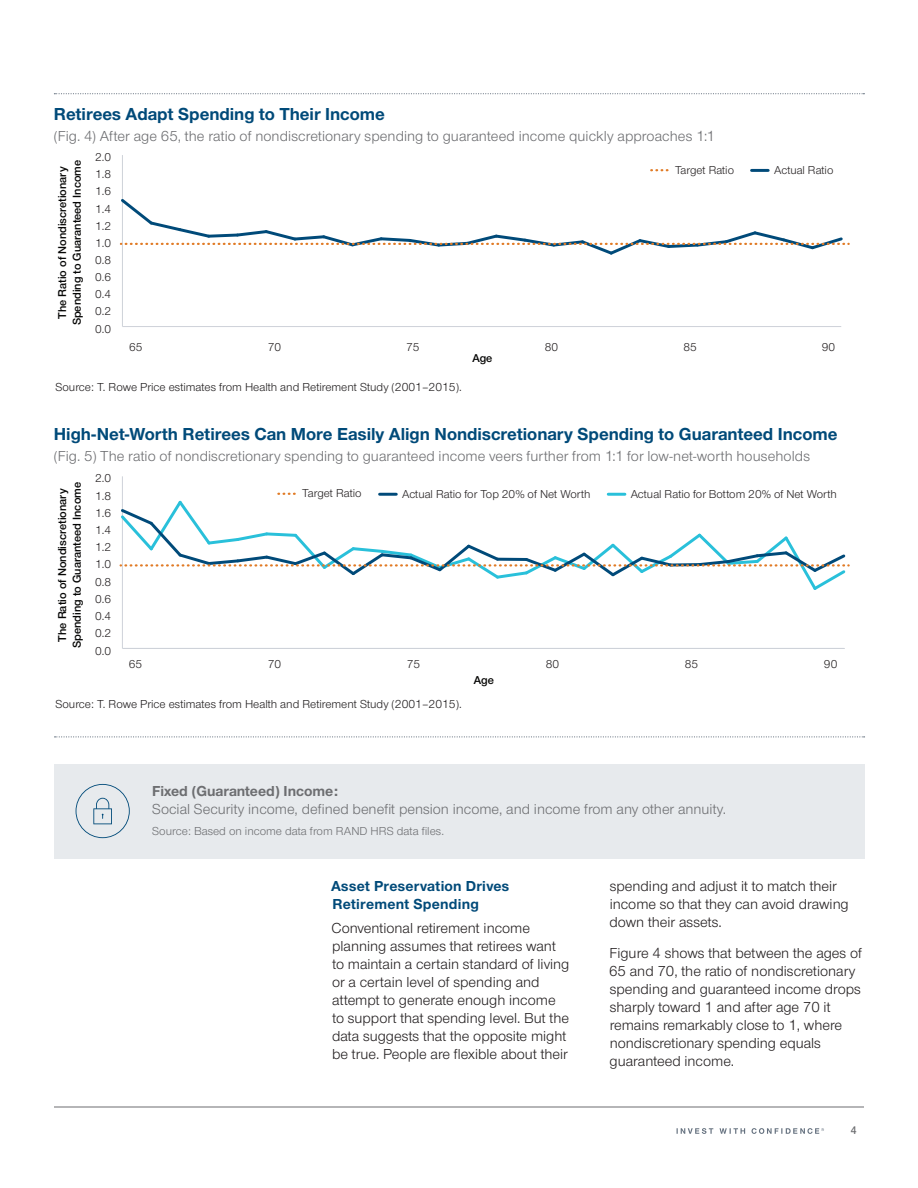
<style>
.page{position:relative;width:918px;height:1188px;background:#fff}
.page>*{position:absolute;margin:0;border:0;box-sizing:border-box;transform-origin:0 0}
.t1{font:700 18px "Nimbus Sans Novus";color:#004a79}
.t2{font:15px/18px "Nimbus Sans Novus";color:#231f20}
.t3{font:15px "Nimbus Sans Novus";letter-spacing:.005em;color:#6c6d70}
.t4{font:15px "Nimbus Sans Novus";color:#6d6e71}
.t5{font:700 15px/18px "Nimbus Sans Novus";letter-spacing:.015em;color:#004a79}
.t6{font:700 15px "Nimbus Sans Novus";color:#6d6e71}
.t7{font:12px "Nimbus Sans Novus";color:#201d1e}
.t8{font:12px "Nimbus Sans Novus";color:#6d6e71}
.t9{font:11.85px "Nimbus Sans Novus";color:#231f20}
.t10{font:600 11.85px/14.9px "Nimbus Sans Novus";color:#050504;text-align:center}
.t11{font:600 11.25px "Nimbus Sans Novus";color:#6c6d70}
</style>
<div class="page">
<hr style="left:54px;top:1107px;width:810px;height:1px;background:#6c6d70">
<svg style="left:677px;top:1128px;width:147px;height:6px"></svg>
<div style="left:54px;top:764px;width:709px;height:94px;background:#e7eaed"></div>
<hr style="left:752px;top:169px;width:16px;height:3px;background:#004a79">
<hr style="left:122px;top:326px;width:719px;height:1px;background:#ced2d9">
<hr style="left:122px;top:155px;width:1px;height:172px;background:#ced2d9">
<svg style="left:119px;top:199px;width:730px;height:56px"></svg>
<svg style="left:651px;top:169px;width:16px;height:2px"></svg>
<svg style="left:54px;top:93px;width:810px;height:1px"></svg>
<hr style="left:122px;top:648px;width:722px;height:1px;background:#ced2d9">
<hr style="left:122px;top:476px;width:1px;height:172px;background:#ced2d9">
<svg style="left:119px;top:493px;width:730px;height:97px"></svg>
<hr style="left:123px;top:648px;width:722px;height:1px;background:#ced2d9">
<hr style="left:380px;top:493px;width:16px;height:3px;background:#004a79">
<hr style="left:608px;top:493px;width:17px;height:3px;background:#29c0da">
<div style="left:130px;top:764px;width:734px;height:94px;background:#e7eaed"></div>
<svg style="left:76px;top:784px;width:54px;height:54px"></svg>
<svg style="left:55px;top:736px;width:810px;height:1px"></svg>
<p class="t1" style="left:54px;top:102px;width:333px">Retirees Adapt Spending to Their Income</p>
<p class="t3" style="left:54px;top:126px;width:663px">(Fig. 4) After age 65, the ratio of nondiscretionary spending to guaranteed income quickly approaches 1:1</p>
<p class="t10" style="left:54px;top:325px;width:167px;rotate:-90deg">The Ratio of Nondiscretionary<br>Spending to Guaranteed Income</p>
<p class="t9" style="left:95px;top:149px;width:17px">2.0</p>
<p class="t9" style="left:95px;top:167px;width:17px">1.8</p>
<p class="t9" style="left:95px;top:184px;width:17px">1.6</p>
<p class="t9" style="left:95px;top:201px;width:17px">1.4</p>
<p class="t9" style="left:95px;top:218px;width:17px">1.2</p>
<p class="t9" style="left:95px;top:235px;width:17px">1.0</p>
<p class="t9" style="left:95px;top:252px;width:17px">0.8</p>
<p class="t9" style="left:95px;top:270px;width:17px">0.6</p>
<p class="t9" style="left:95px;top:287px;width:17px">0.4</p>
<p class="t9" style="left:95px;top:304px;width:17px">0.2</p>
<p class="t9" style="left:95px;top:321px;width:17px">0.0</p>
<p class="t9" style="left:675px;top:162px;width:61px">Target Ratio</p>
<p class="t9" style="left:774px;top:162px;width:61px">Actual Ratio</p>
<p class="t9" style="left:129px;top:339px;width:15px">65</p>
<p class="t9" style="left:268px;top:339px;width:15px">70</p>
<p class="t9" style="left:406px;top:339px;width:15px">75</p>
<p class="t9" style="left:545px;top:339px;width:15px">80</p>
<p class="t9" style="left:683px;top:339px;width:15px">85</p>
<p class="t9" style="left:822px;top:339px;width:15px">90</p>
<p class="t7" style="left:55px;top:379px;width:408px">Source: T. Rowe Price estimates from Health and Retirement Study (2001–2015).</p>
<p class="t10" style="left:472px;top:351px;width:21px">Age</p>
<p class="t1" style="left:54px;top:421px;width:785px">High-Net-Worth Retirees Can More Easily Align Nondiscretionary Spending to Guaranteed Income</p>
<p class="t3" style="left:54px;top:446px;width:758px">(Fig. 5) The ratio of nondiscretionary spending to guaranteed income veers further from 1:1 for low-net-worth households</p>
<p class="t10" style="left:54px;top:648px;width:167px;rotate:-90deg">The Ratio of Nondiscretionary<br>Spending to Guaranteed Income</p>
<p class="t9" style="left:95px;top:471px;width:18px">2.0</p>
<p class="t9" style="left:95px;top:488px;width:18px">1.8</p>
<p class="t9" style="left:95px;top:505px;width:18px">1.6</p>
<p class="t9" style="left:95px;top:522px;width:18px">1.4</p>
<p class="t9" style="left:95px;top:540px;width:18px">1.2</p>
<p class="t9" style="left:95px;top:557px;width:18px">1.0</p>
<p class="t9" style="left:95px;top:574px;width:18px">0.8</p>
<p class="t9" style="left:95px;top:591px;width:18px">0.6</p>
<p class="t9" style="left:95px;top:608px;width:18px">0.4</p>
<p class="t9" style="left:95px;top:626px;width:18px">0.2</p>
<p class="t9" style="left:95px;top:643px;width:18px">0.0</p>
<p class="t9" style="left:302px;top:486px;width:61px">Target Ratio</p>
<p class="t9" style="left:402px;top:486px;width:190px">Actual Ratio for Top 20% of Net Worth</p>
<p class="t9" style="left:631px;top:486px;width:208px">Actual Ratio for Bottom 20% of Net Worth</p>
<p class="t9" style="left:129px;top:656px;width:15px">65</p>
<p class="t9" style="left:268px;top:656px;width:15px">70</p>
<p class="t9" style="left:407px;top:656px;width:15px">75</p>
<p class="t9" style="left:546px;top:656px;width:15px">80</p>
<p class="t9" style="left:685px;top:656px;width:15px">85</p>
<p class="t9" style="left:824px;top:656px;width:15px">90</p>
<p class="t10" style="left:474px;top:673px;width:22px">Age</p>
<p class="t7" style="left:55px;top:696px;width:408px">Source: T. Rowe Price estimates from Health and Retirement Study (2001–2015).</p>
<p class="t6" style="left:152px;top:781px;width:188px">Fixed (Guaranteed) Income:</p>
<p class="t4" style="left:152px;top:800px;width:575px">Social Security income, defined benefit pension income, and income from any other annuity.</p>
<p class="t8" style="left:152px;top:823px;width:293px">Source: Based on income data from RAND HRS data files.</p>
<p class="t5" style="left:331px;top:876px;width:180px">Asset Preservation Drives<br>Retirement Spending</p>
<p class="t2" style="left:332px;top:918px;width:239px">Conventional retirement income planning assumes that retirees want to maintain a certain standard of living or a certain level of spending and attempt to generate enough income to support that spending level. But the data suggests that the opposite might be true. People are flexible about their</p>
<p class="t2" style="left:610px;top:876px;width:241px">spending and adjust it to match their income so that they can avoid drawing down their assets.</p>
<p class="t2" style="left:609px;top:944px;width:254px">Figure 4 shows that between the ages of 65 and 70, the ratio of nondiscretionary spending and guaranteed income drops sharply toward 1 and after age 70 it remains remarkably close to 1, where nondiscretionary spending equals guaranteed income.</p>
<p class="t11" style="left:851px;top:1123px;width:7px">4</p>
</div>
